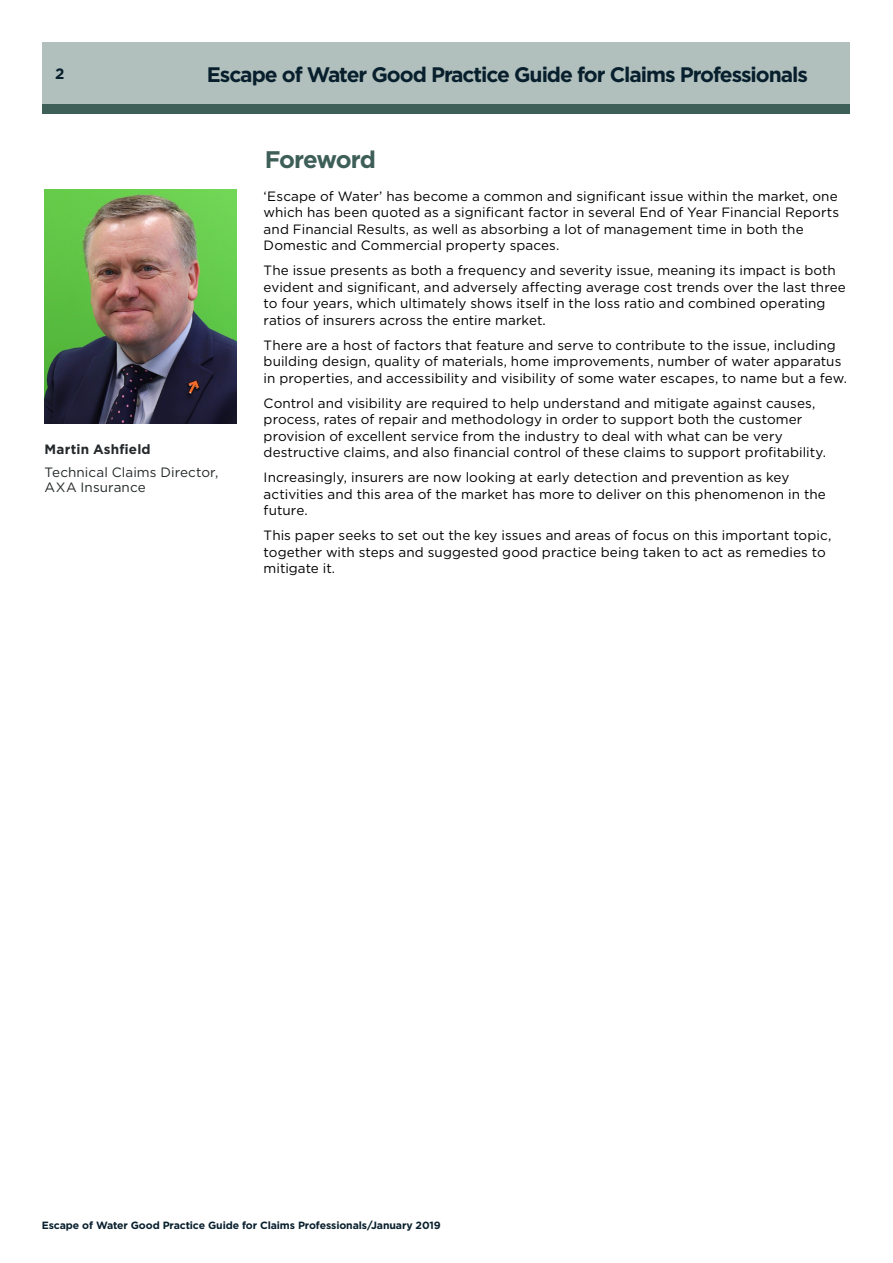
<style>
.page{position:relative;width:893px;height:1263px;background:#fff}
.page>*{position:absolute;margin:0;border:0;box-sizing:border-box;transform-origin:0 0}
.t1{font:700 24px "Gotham";letter-spacing:-.045em;color:#3e5f58}
.t2{font:700 21px "Gotham";letter-spacing:-.05em;color:#081f2d}
.t3{font:700 15px "Gotham";color:#081f2d}
.t4{font:13.5px/16.5px "Gotham";letter-spacing:.005em;color:#000}
.t5{font:13.5px/15px "Gotham";letter-spacing:.005em;color:#24282a}
.t6{font:700 13.5px "Gotham";letter-spacing:.015em;color:#24282a}
.t7{font:700 10.5px "Gotham";letter-spacing:-.01em;color:#081f2d}
</style>
<div class="page">
<div style="left:43px;top:94px;width:807px;height:20px;background:#3e5f58"></div>
<div style="left:43px;top:43px;width:807px;height:61px;background:#b1c0bc"></div>
<img style="left:45px;top:190px;width:191px;height:234px">
<p class="t3" style="left:55px;top:64px;width:11px">2</p>
<h2 class="t2" style="left:207px;top:60px;width:603px">Escape of Water Good Practice Guide for Claims Professionals</h2>
<p class="t6" style="left:45px;top:440px;width:108px">Martin Ashfield</p>
<p class="t5" style="left:45px;top:464px;width:175px">Technical Claims Director,<br>AXA Insurance</p>
<h1 class="t1" style="left:265px;top:144px;width:113px">Foreword</h1>
<p class="t4" style="left:264px;top:187px;width:577px">‘Escape of Water’ has become a common and significant issue within the market, one which has been quoted as a significant factor in several End of Year Financial Reports and Financial Results, as well as absorbing a lot of management time in both the Domestic and Commercial property spaces.</p>
<p class="t4" style="left:264px;top:262px;width:584px">The issue presents as both a frequency and severity issue, meaning its impact is both evident and significant, and adversely affecting average cost trends over the last three to four years, which ultimately shows itself in the loss ratio and combined operating ratios of insurers across the entire market.</p>
<p class="t4" style="left:264px;top:336px;width:585px">There are a host of factors that feature and serve to contribute to the issue, including building design, quality of materials, home improvements, number of water apparatus in properties, and accessibility and visibility of some water escapes, to name but a few.</p>
<p class="t4" style="left:264px;top:394px;width:564px">Control and visibility are required to help understand and mitigate against causes, process, rates of repair and methodology in order to support both the customer provision of excellent service from the industry to deal with what can be very destructive claims, and also financial control of these claims to support profitability.</p>
<p class="t4" style="left:264px;top:469px;width:564px">Increasingly, insurers are now looking at early detection and prevention as key activities and this area of the market has more to deliver on this phenomenon in the future.</p>
<p class="t4" style="left:264px;top:527px;width:569px">This paper seeks to set out the key issues and areas of focus on this important topic, together with steps and suggested good practice being taken to act as remedies to mitigate it.</p>
<p class="t7" style="left:42px;top:1218px;width:400px">Escape of Water Good Practice Guide for Claims Professionals/January 2019</p>
</div>
